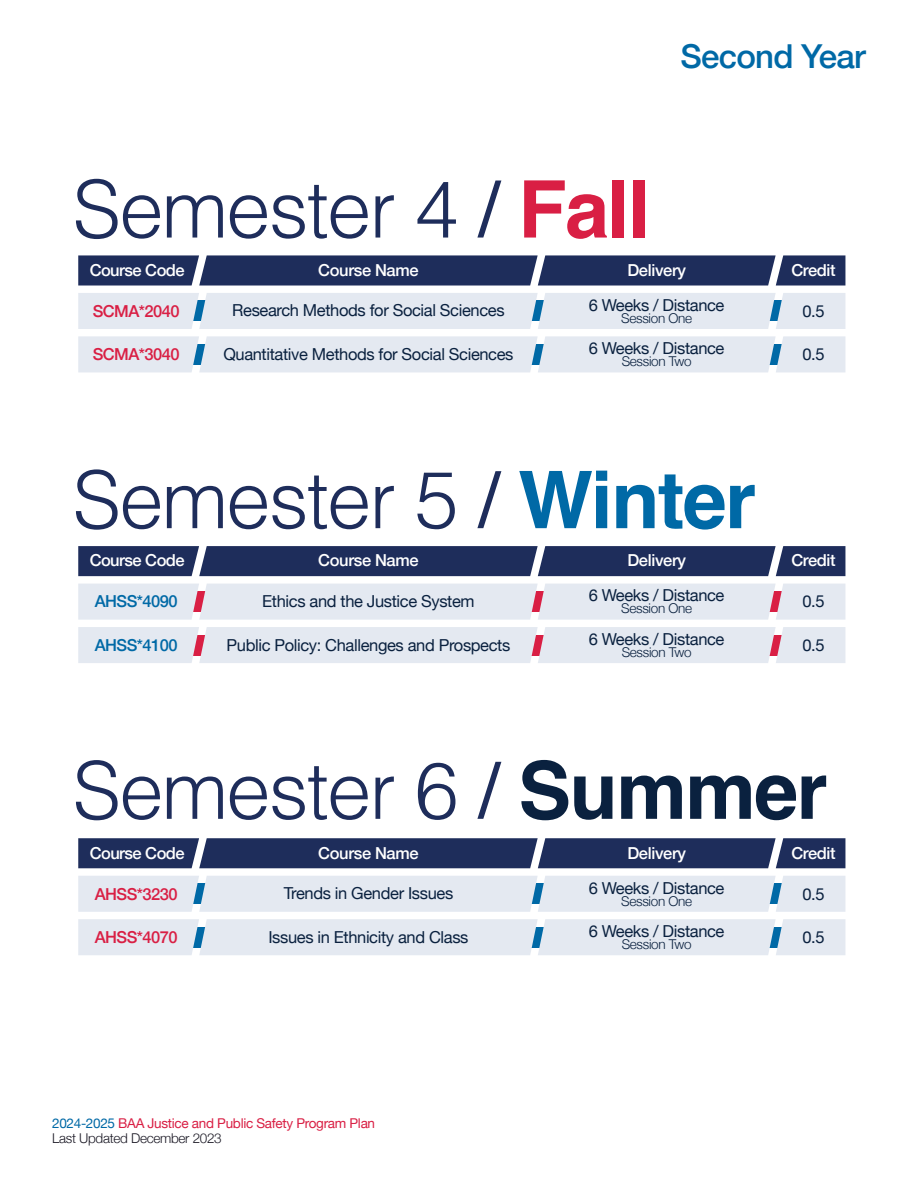
<style>
.page{position:relative;width:918px;height:1188px;background:#fff}
.page>*{position:absolute;margin:0;border:0;box-sizing:border-box;transform-origin:0 0}
.t1{font:300 79.5px "Helvetica";letter-spacing:-.02em;color:#1e2d5b}
.t2{font:500 33px "Helvetica Neue";letter-spacing:-.02em;color:#0069a6}
.t3{font:16.5px "Helvetica Neue";letter-spacing:-.02em;color:#0a213f}
.t4{font:500 16.5px "Helvetica Neue";letter-spacing:-.02em;color:#fff}
.t5{font:500 16.5px "Helvetica Neue";letter-spacing:-.03em;color:#d91f44}
.t6{font:500 16.5px "Helvetica Neue";letter-spacing:-.03em;color:#0069a6}
.t7{font:13.5px/15px "Helvetica Neue";letter-spacing:-.02em;color:#d91f44}
.t8{font:300 13.5px "Helvetica Neue";letter-spacing:-.02em;color:#0a213f}
.s1{font-weight:400}
.s2{font-weight:700;color:#d91f44}
.s3{font-weight:700;color:#0069a6}
.s4{font-weight:700;color:#0a213f}
.s5{color:#0069a6}
.s6{font-weight:300;color:#1a1824}
</style>
<div class="page">
<svg style="left:78px;top:255px;width:767px;height:31px;background:#2b3964"></svg>
<div style="left:78px;top:293px;width:767px;height:36px;background:#e4e9f1"></div>
<div style="left:78px;top:336px;width:767px;height:36px;background:#e4e9f1"></div>
<div style="left:78px;top:546px;width:767px;height:30px;background:#1e2d5b"></div>
<div style="left:78px;top:584px;width:767px;height:36px;background:#e4e9f1"></div>
<div style="left:78px;top:627px;width:767px;height:36px;background:#e4e9f1"></div>
<div style="left:78px;top:838px;width:767px;height:30px;background:#1e2d5b"></div>
<div style="left:78px;top:876px;width:767px;height:36px;background:#e4e9f1"></div>
<div style="left:78px;top:919px;width:767px;height:36px;background:#e4e9f1"></div>
<h2 class="t2" style="left:680px;top:30px;width:187px">Second Year</h2>
<h1 class="t1" style="left:73px;top:142px;width:579px">Semester 4 <span class="s1">/</span> <span class="s2">Fall</span></h1>
<p class="t4" style="left:90px;top:257px;width:96px">Course Code</p>
<p class="t4" style="left:318px;top:257px;width:102px">Course Name</p>
<p class="t4" style="left:627px;top:257px;width:60px">Delivery</p>
<p class="t4" style="left:791px;top:257px;width:46px">Credit</p>
<p class="t5" style="left:93px;top:298px;width:88px">SCMA*2040</p>
<p class="t3" style="left:589px;top:293px;width:137px">6 Weeks / Distance</p>
<p class="t3" style="left:232px;top:299px;width:274px">Research Methods for Social Sciences</p>
<p class="t3" style="left:223px;top:342px;width:292px">Quantitative Methods for Social Sciences</p>
<p class="t8" style="left:621px;top:307px;width:72px">Session One</p>
<p class="t5" style="left:93px;top:341px;width:88px">SCMA*3040</p>
<p class="t3" style="left:589px;top:336px;width:137px">6 Weeks / Distance</p>
<p class="t8" style="left:622px;top:351px;width:72px">Session Two</p>
<p class="t3" style="left:803px;top:299px;width:24px">0.5</p>
<p class="t3" style="left:803px;top:342px;width:24px">0.5</p>
<h1 class="t1" style="left:73px;top:432px;width:685px">Semester 5 <span class="s1">/</span> <span class="s3">Winter</span></h1>
<p class="t4" style="left:90px;top:547px;width:96px">Course Code</p>
<p class="t4" style="left:318px;top:547px;width:102px">Course Name</p>
<p class="t4" style="left:627px;top:547px;width:60px">Delivery</p>
<p class="t4" style="left:791px;top:547px;width:46px">Credit</p>
<p class="t6" style="left:95px;top:588px;width:84px">AHSS*4090</p>
<p class="t3" style="left:589px;top:584px;width:137px">6 Weeks / Distance</p>
<p class="t3" style="left:262px;top:589px;width:214px">Ethics and the Justice System</p>
<p class="t3" style="left:227px;top:633px;width:285px">Public Policy: Challenges and Prospects</p>
<p class="t3" style="left:803px;top:590px;width:24px">0.5</p>
<p class="t8" style="left:621px;top:598px;width:72px">Session One</p>
<p class="t6" style="left:95px;top:632px;width:84px">AHSS*4100</p>
<p class="t3" style="left:589px;top:627px;width:137px">6 Weeks / Distance</p>
<p class="t3" style="left:803px;top:633px;width:24px">0.5</p>
<p class="t8" style="left:622px;top:641px;width:72px">Session Two</p>
<h1 class="t1" style="left:73px;top:723px;width:756px">Semester 6 <span class="s1">/</span> <span class="s4">Summer</span></h1>
<p class="t4" style="left:90px;top:839px;width:96px">Course Code</p>
<p class="t4" style="left:318px;top:839px;width:102px">Course Name</p>
<p class="t4" style="left:627px;top:839px;width:60px">Delivery</p>
<p class="t4" style="left:791px;top:839px;width:46px">Credit</p>
<p class="t5" style="left:95px;top:880px;width:84px">AHSS*3230</p>
<p class="t3" style="left:589px;top:876px;width:137px">6 Weeks / Distance</p>
<p class="t3" style="left:284px;top:882px;width:171px">Trends in Gender Issues</p>
<p class="t8" style="left:621px;top:890px;width:72px">Session One</p>
<p class="t3" style="left:803px;top:882px;width:24px">0.5</p>
<p class="t5" style="left:95px;top:924px;width:84px">AHSS*4070</p>
<p class="t3" style="left:589px;top:919px;width:137px">6 Weeks / Distance</p>
<p class="t3" style="left:268px;top:925px;width:202px">Issues in Ethnicity and Class</p>
<p class="t3" style="left:803px;top:925px;width:24px">0.5</p>
<p class="t8" style="left:622px;top:933px;width:72px">Session Two</p>
<p class="t7" style="left:52px;top:1117px;width:324px"><span class="s5">2024-2025</span> BAA Justice and Public Safety Program Plan<br><span class="s6">Last Updated December 2023</span></p>
</div>
